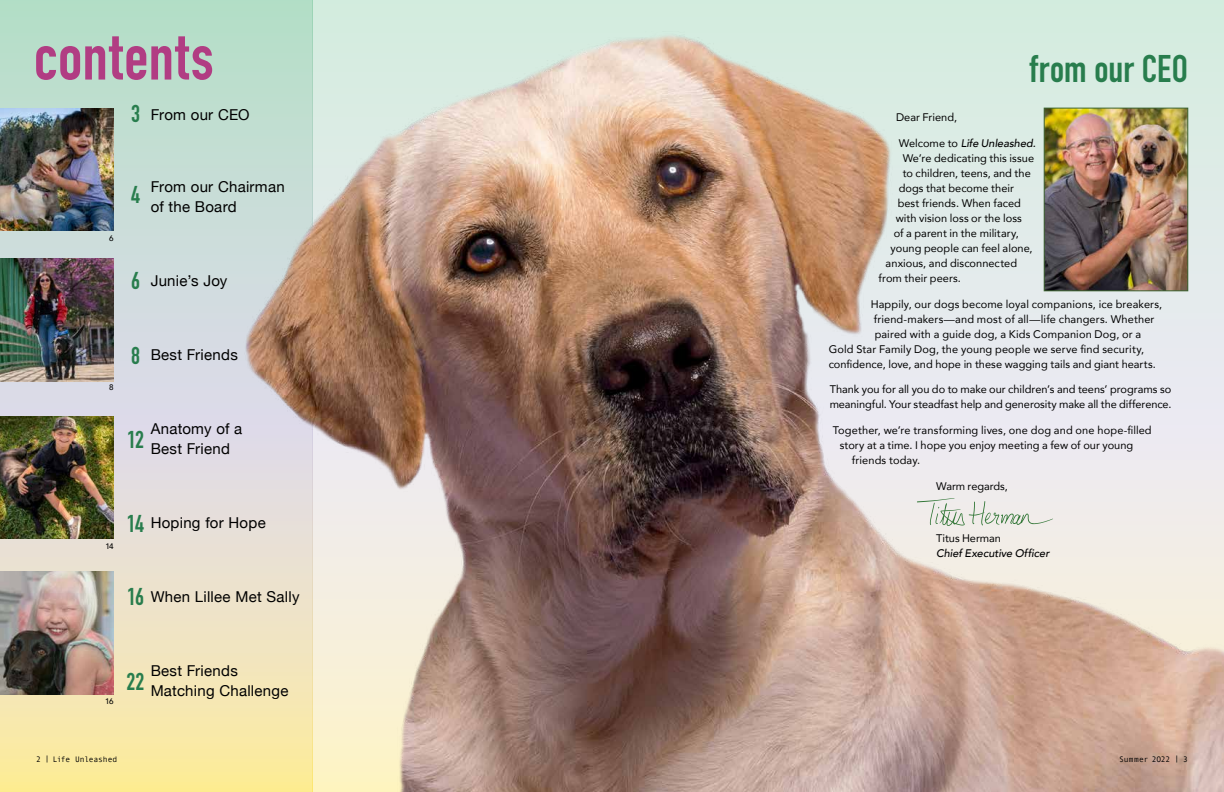
<style>
.page{position:relative;width:1224px;height:792px;background:#fff}
.page>*{position:absolute;margin:0;border:0;box-sizing:border-box;transform-origin:0 0}
.t1{font:700 65.4px "DIN Condensed";letter-spacing:.025em;color:#b13d83}
.t2{font:700 38px "DIN Condensed";color:#287d4d}
.t3{font:700 24px "DIN Condensed";color:#287d4d}
.t4{font:15px "Helvetica Neue";letter-spacing:.015em;color:#000}
.t5{font:11px/15px "Avenir";letter-spacing:.005em;color:#000}
.t6{font:italic 500 11px "Avenir";color:#000}
.t7{font:8px "Andale Mono";letter-spacing:-.015em;color:#000}
.t8{font:500 8px "Avenir";color:#000}
.s1{font-family:"DIN Condensed";font-weight:700;font-size:24px;color:#287d4d}
.s2{font-weight:500;font-style:italic}
</style>
<div class="page">
<div style="left:313px;top:0;width:911px;height:792px;background:#d3ecde"></div>
<svg style="left:0;top:0;width:313px;height:792px;background:#d9dfcc"></svg>
<img style="left:243px;top:16px;width:981px;height:776px">
<img style="left:0;top:108px;width:114px;height:123px">
<img style="left:0;top:259px;width:114px;height:122px">
<img style="left:0;top:416px;width:114px;height:123px">
<img style="left:0;top:571px;width:114px;height:123px">
<img style="left:1046px;top:110px;width:140px;height:179px">
<div style="left:1044px;top:108px;width:144px;height:183px;border:1px solid #3d6432"></div>
<svg style="left:917px;top:498px;width:136px;height:28px;background:#dce0d8"></svg>
<h1 class="t1" style="left:33px;top:13px;width:182px">contents</h1>
<p class="t4" style="left:131px;top:104px;width:120px"><span class="s1">3</span> From our CEO</p>
<p class="t8" style="left:109px;top:231px;width:6px">6</p>
<p class="t3" style="left:131px;top:178px;width:10px">4</p>
<p class="t4" style="left:151px;top:176px;width:136px">From our Chairman</p>
<p class="t4" style="left:151px;top:196px;width:88px">of the Board</p>
<p class="t4" style="left:131px;top:270px;width:98px"><span class="s1">6</span> Junie’s Joy</p>
<p class="t8" style="left:109px;top:380px;width:6px">8</p>
<p class="t4" style="left:131px;top:344px;width:108px"><span class="s1">8</span> Best Friends</p>
<p class="t4" style="left:151px;top:418px;width:93px">Anatomy of a</p>
<p class="t3" style="left:127px;top:424px;width:18px">12</p>
<p class="t4" style="left:151px;top:438px;width:81px">Best Friend</p>
<p class="t8" style="left:105px;top:540px;width:10px">14</p>
<p class="t4" style="left:127px;top:512px;width:140px"><span class="s1">14</span> Hoping for Hope</p>
<p class="t4" style="left:127px;top:586px;width:174px"><span class="s1">16</span> When Lillee Met Sally</p>
<p class="t8" style="left:105px;top:695px;width:10px">16</p>
<p class="t3" style="left:127px;top:665px;width:19px">22</p>
<p class="t4" style="left:151px;top:660px;width:89px">Best Friends</p>
<p class="t4" style="left:151px;top:680px;width:139px">Matching Challenge</p>
<p class="t7" style="left:36px;top:754px;width:83px">2 | Life Unleashed</p>
<h1 class="t2" style="left:1030px;top:43px;width:160px">from our CEO</h1>
<p class="t5" style="left:896px;top:109px;width:63px">Dear Friend,</p>
<p class="t5" style="left:899px;top:135px;width:139px;text-align:center">Welcome to <span class="s2">Life Unleashed.<br></span>We’re dedicating this issue to children, teens, and the</p>
<p class="t5" style="left:896px;top:180px;width:128px">dogs that become their best friends. When faced with vision loss or the loss</p>
<p class="t5" style="left:894px;top:225px;width:127px">of a parent in the military,</p>
<p class="t5" style="left:891px;top:240px;width:143px">young people can feel alone,</p>
<p class="t5" style="left:886px;top:255px;width:133px">anxious, and disconnected</p>
<p class="t5" style="left:879px;top:270px;width:84px">from their peers.</p>
<p class="t5" style="left:871px;top:296px;width:293px">Happily, our dogs become loyal companions, ice breakers, friend-makers—and most of all—life changers. Whether paired with a guide dog, a Kids Companion Dog, or a</p>
<p class="t5" style="left:829px;top:341px;width:329px">Gold Star Family Dog, the young people we serve find security, confidence, love, and hope in these wagging tails and giant hearts.</p>
<p class="t5" style="left:830px;top:382px;width:343px">Thank you for all you do to make our children’s and teens’ programs so meaningful. Your steadfast help and generosity make all the difference.</p>
<p class="t5" style="left:833px;top:423px;width:320px">Together, we’re transforming lives, one dog and one hope-filled</p>
<p class="t5" style="left:852px;top:438px;width:283px;text-indent:-12px">story at a time. I hope you enjoy meeting a few of our young friends today.</p>
<p class="t5" style="left:936px;top:478px;width:73px">Warm regards,</p>
<p class="t5" style="left:936px;top:530px;width:66px">Titus Herman</p>
<p class="t6" style="left:936px;top:546px;width:115px">Chief Executive Officer</p>
<p class="t7" style="left:1119px;top:754px;width:70px">Summer 2O22 | 3</p>
</div>
